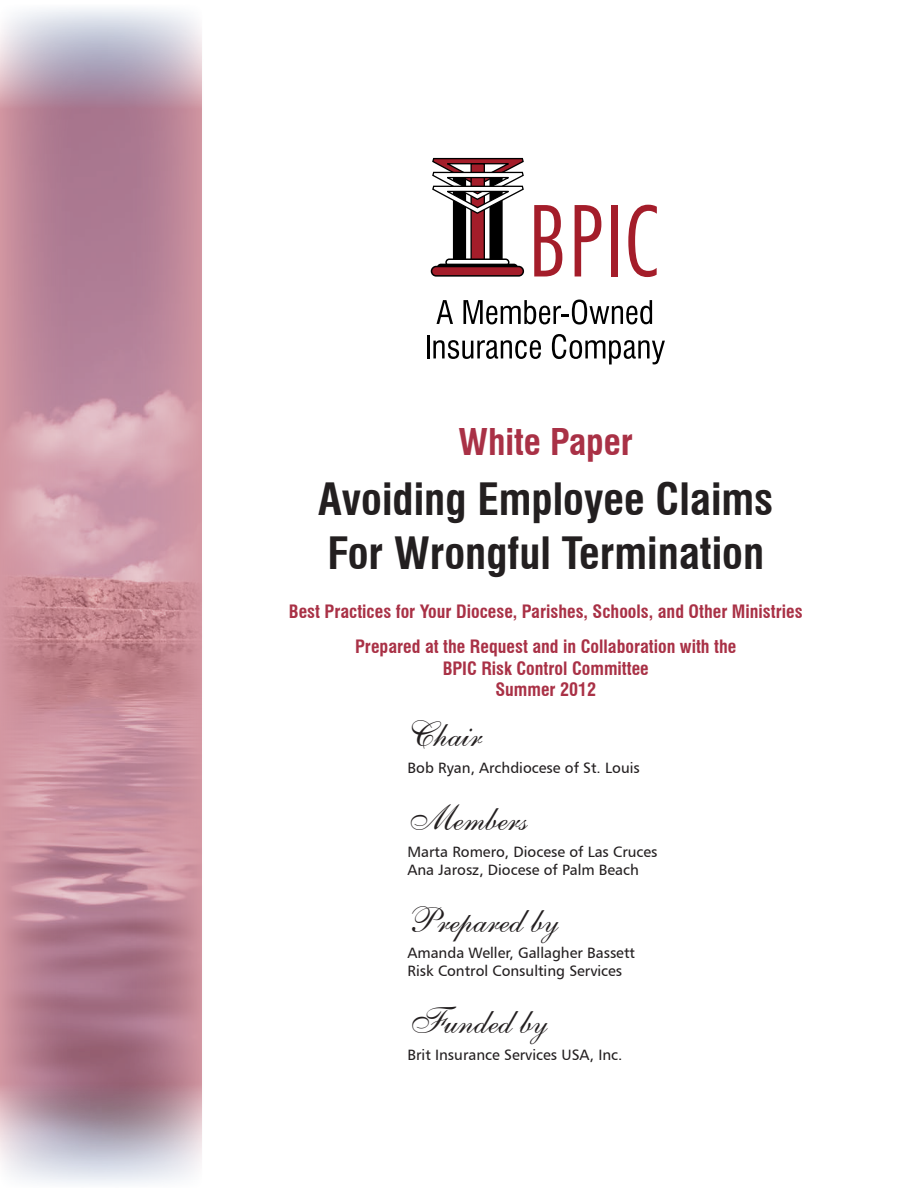
<style>
.page{position:relative;width:918px;height:1188px;background:#fff}
.page>*{position:absolute;margin:0;border:0;box-sizing:border-box;transform-origin:0 0}
.t1{font:700 condensed 43.5px/54px "Swiss 721 BT";color:#231f20}
.Cover_Header{font:36px "Shelley Allegro BT";color:#231f20}
.White_Paper{font:700 condensed 36px "Swiss 721 BT";color:#a93146}
.SubTitle{font:700 condensed 18px "Swiss 721 BT";color:#a93146}
.Cover_Names{font:15px/18px "Humanist 777 BT Roman B";color:#231f20}
</style>
<div class="page">
<img style="left:0;top:8px;width:202px;height:1176px">
<svg style="left:437px;top:300px;width:16px;height:24px"></svg>
<svg style="left:463px;top:300px;width:189px;height:25px"></svg>
<hr style="left:427px;top:335px;width:2px;height:23px;background:#000">
<svg style="left:433px;top:340px;width:108px;height:19px"></svg>
<svg style="left:552px;top:334px;width:113px;height:30px"></svg>
<svg style="left:534px;top:205px;width:28px;height:71px"></svg>
<svg style="left:575px;top:205px;width:26px;height:71px"></svg>
<div style="left:611px;top:205px;width:6px;height:71px;background:#a41d2a"></div>
<svg style="left:628px;top:205px;width:29px;height:72px"></svg>
<svg style="left:432px;top:157px;width:92px;height:109px"></svg>
<div style="left:446px;top:259px;width:63px;height:7px;background:#fff;border-radius:3px"></div>
<div style="left:445px;top:258px;width:65px;height:8px;border:2px solid #000;border-radius:3px"></div>
<div style="left:437px;top:264px;width:81px;height:8px;background:#000;border-radius:4px"></div>
<div style="left:432px;top:267px;width:91px;height:9px;background:#a41d2a;border-radius:5px"></div>
<div style="left:431px;top:266px;width:93px;height:11px;border:2px solid #000;border-radius:5px"></div>
<p class="White_Paper" style="left:459px;top:421px;width:176px">White Paper</p>
<p class="t1" style="left:318px;top:473px;width:457px">Avoiding Employee Claims<br>For Wrongful Termination</p>
<p class="SubTitle" style="left:289px;top:601px;width:515px">Best Practices for Your Diocese, Parishes, Schools, and Other Ministries</p>
<p class="SubTitle" style="left:355px;top:636px;width:383px">Prepared at the Request and in Collaboration with the</p>
<p class="SubTitle" style="left:443px;top:657px;width:208px">BPIC Risk Control Committee</p>
<p class="SubTitle" style="left:495px;top:679px;width:102px">Summer 2012</p>
<p class="Cover_Header" style="left:408px;top:712px;width:76px">Chair</p>
<p class="Cover_Names" style="left:408px;top:759px;width:234px">Bob Ryan, Archdiocese of St. Louis</p>
<p class="Cover_Header" style="left:408px;top:796px;width:122px">Members</p>
<p class="Cover_Names" style="left:408px;top:842px;width:252px">Marta Romero, Diocese of Las Cruces<br>Ana Jarosz, Diocese of Palm Beach</p>
<p class="Cover_Header" style="left:408px;top:898px;width:153px">Prepared by</p>
<p class="Cover_Names" style="left:408px;top:944px;width:229px">Amanda Weller, Gallagher Bassett<br>Risk Control Consulting Services</p>
<p class="Cover_Header" style="left:408px;top:999px;width:142px">Funded by</p>
<p class="Cover_Names" style="left:408px;top:1046px;width:216px">Brit Insurance Services USA, Inc.</p>
</div>
